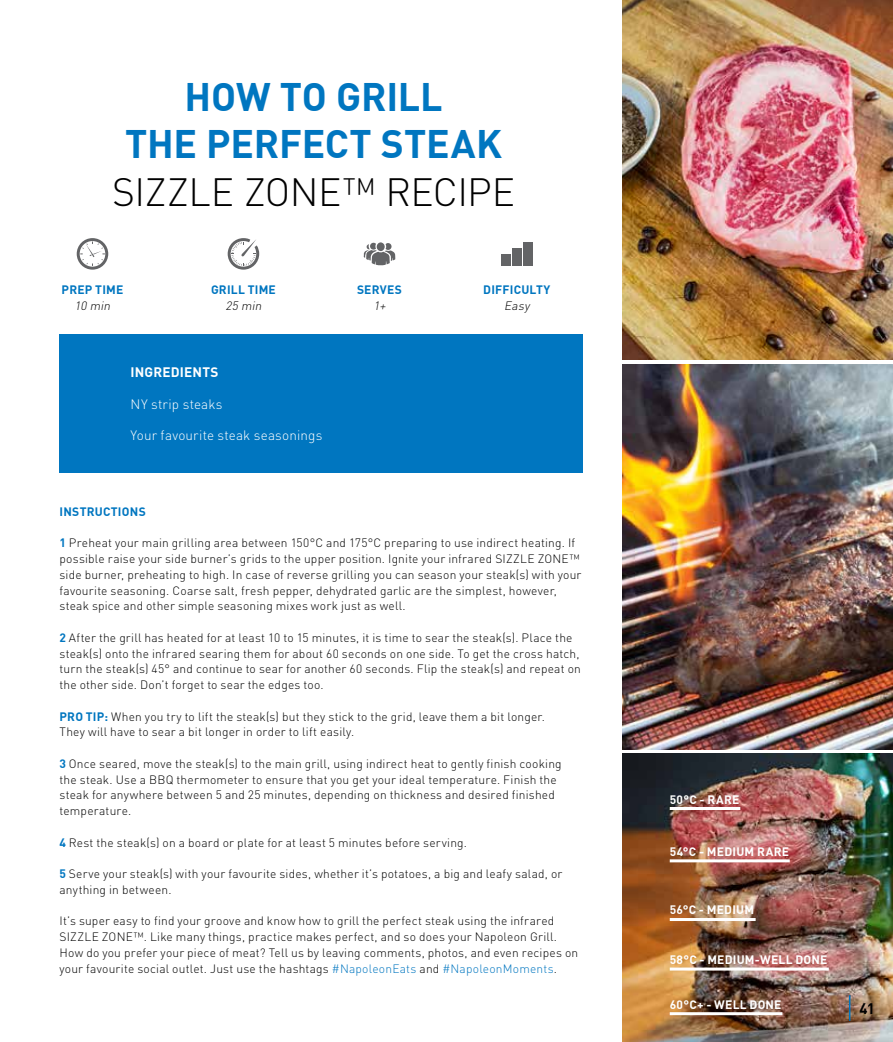
<style>
.page{position:relative;width:893px;height:1042px;background:#fff}
.page>*{position:absolute;margin:0;border:0;box-sizing:border-box;transform-origin:0 0}
.t1{font:700 39px/47.1px "DINOT";letter-spacing:-.005em;color:#0076c0;text-align:center}
.t2{font:300 39px "DINOT";letter-spacing:-.01em;color:#000}
.t3{font:700 15px "DINOT";color:#000}
.t4{font:300 13.5px "DINOT";letter-spacing:.015em;color:#fff}
.t5{font:700 13.5px "DINOT";letter-spacing:.015em;color:#fff}
.t6{font:300 12px/15.8px "DINOT";letter-spacing:.015em;color:#000}
.t7{font:700 12px "DINOT";letter-spacing:.02em;color:#fff}
.t8{font:700 12px "DINOT";letter-spacing:.02em;color:#0076c0}
.t9{font:italic 300 12px "DINOT";color:#000}
.s1{font-weight:700;color:#0076c0}
.s2{color:#0076c0}
</style>
<div class="page">
<img style="left:623px;top:364px;width:270px;height:385px">
<img style="left:623px;top:0;width:270px;height:359px">
<img style="left:623px;top:753px;width:270px;height:289px">
<svg style="left:228px;top:238px;width:31px;height:32px"></svg>
<svg style="left:77px;top:238px;width:31px;height:32px"></svg>
<svg style="left:364px;top:243px;width:31px;height:22px"></svg>
<div style="left:501px;top:254px;width:9px;height:12px;background:#636466"></div>
<div style="left:512px;top:248px;width:10px;height:18px;background:#636466"></div>
<div style="left:523px;top:242px;width:10px;height:24px;background:#636466"></div>
<div style="left:60px;top:334px;width:523px;height:139px;background:#0076c0"></div>
<hr style="left:670px;top:807px;width:70px;height:3px;background:#fff">
<hr style="left:670px;top:859px;width:120px;height:3px;background:#fff">
<hr style="left:670px;top:918px;width:86px;height:3px;background:#fff">
<hr style="left:670px;top:967px;width:159px;height:3px;background:#fff">
<hr style="left:670px;top:1012px;width:112px;height:3px;background:#fff">
<svg style="left:849px;top:995px;width:1px;height:25px"></svg>
<h1 class="t1" style="left:125px;top:70px;width:378px">HOW TO GRILL<br>THE PERFECT STEAK</h1>
<h1 class="t2" style="left:112px;top:162px;width:405px">SIZZLE ZONE™ RECIPE</h1>
<p class="t8" style="left:62px;top:280px;width:63px">PREP TIME</p>
<p class="t9" style="left:75px;top:297px;width:40px">10 min</p>
<p class="t8" style="left:211px;top:280px;width:66px">GRILL TIME</p>
<p class="t9" style="left:225px;top:297px;width:41px">25 min</p>
<p class="t5" style="left:131px;top:362px;width:89px">INGREDIENTS</p>
<p class="t4" style="left:131px;top:393px;width:93px">NY strip steaks</p>
<p class="t4" style="left:131px;top:425px;width:193px">Your favourite steak seasonings</p>
<p class="t8" style="left:357px;top:280px;width:47px">SERVES</p>
<p class="t9" style="left:373px;top:297px;width:16px">1+</p>
<p class="t8" style="left:483px;top:280px;width:69px">DIFFICULTY</p>
<p class="t9" style="left:504px;top:297px;width:30px">Easy</p>
<p class="t8" style="left:60px;top:502px;width:88px">INSTRUCTIONS</p>
<p class="t6" style="left:60px;top:534px;width:523px"><span class="s1">1</span> Preheat your main grilling area between 150°C and 175°C preparing to use indirect heating. If possible raise your side burner’s grids to the upper position. Ignite your infrared SIZZLE ZONE™ side burner, preheating to high. In case of reverse grilling you can season your steak(s) with your favourite seasoning. Coarse salt, fresh pepper, dehydrated garlic are the simplest, however, steak spice and other simple seasoning mixes work just as well.</p>
<p class="t6" style="left:60px;top:629px;width:523px"><span class="s1">2</span> After the grill has heated for at least 10 to 15 minutes, it is time to sear the steak(s). Place the steak(s) onto the infrared searing them for about 60 seconds on one side. To get the cross hatch, turn the steak(s) 45° and continue to sear for another 60 seconds. Flip the steak(s) and repeat on the other side. Don’t forget to sear the edges too.</p>
<p class="t6" style="left:60px;top:707px;width:487px"><span class="s1">PRO TIP:</span> When you try to lift the steak(s) but they stick to the grid, leave them a bit longer.<br>They will have to sear a bit longer in order to lift easily.</p>
<p class="t6" style="left:60px;top:754px;width:504px"><span class="s1">3</span> Once seared, move the steak(s) to the main grill, using indirect heat to gently finish cooking the steak. Use a BBQ thermometer to ensure that you get your ideal temperature. Finish the steak for anywhere between 5 and 25 minutes, depending on thickness and desired finished temperature.</p>
<p class="t6" style="left:60px;top:833px;width:409px"><span class="s1">4</span> Rest the steak(s) on a board or plate for at least 5 minutes before serving.</p>
<p class="t6" style="left:60px;top:865px;width:504px"><span class="s1">5</span> Serve your steak(s) with your favourite sides, whether it’s potatoes, a big and leafy salad, or anything in between.</p>
<p class="t6" style="left:60px;top:912px;width:520px">It’s super easy to find your groove and know how to grill the perfect steak using the infrared SIZZLE ZONE™. Like many things, practice makes perfect, and so does your Napoleon Grill.<br>How do you prefer your piece of meat? Tell us by leaving comments, photos, and even recipes on your favourite social outlet. Just use the hashtags <span class="s2">#NapoleonEats</span> and <span class="s2">#NapoleonMoments</span>.</p>
<p class="t7" style="left:670px;top:790px;width:71px">50°C - RARE</p>
<p class="t7" style="left:670px;top:842px;width:121px">54°C - MEDIUM RARE</p>
<p class="t7" style="left:670px;top:900px;width:86px">56°C - MEDIUM</p>
<p class="t7" style="left:670px;top:950px;width:159px">58°C - MEDIUM-WELL DONE</p>
<p class="t7" style="left:670px;top:995px;width:113px">60°C+ - WELL DONE</p>
<p class="t3" style="left:859px;top:996px;width:17px">41</p>
</div>
